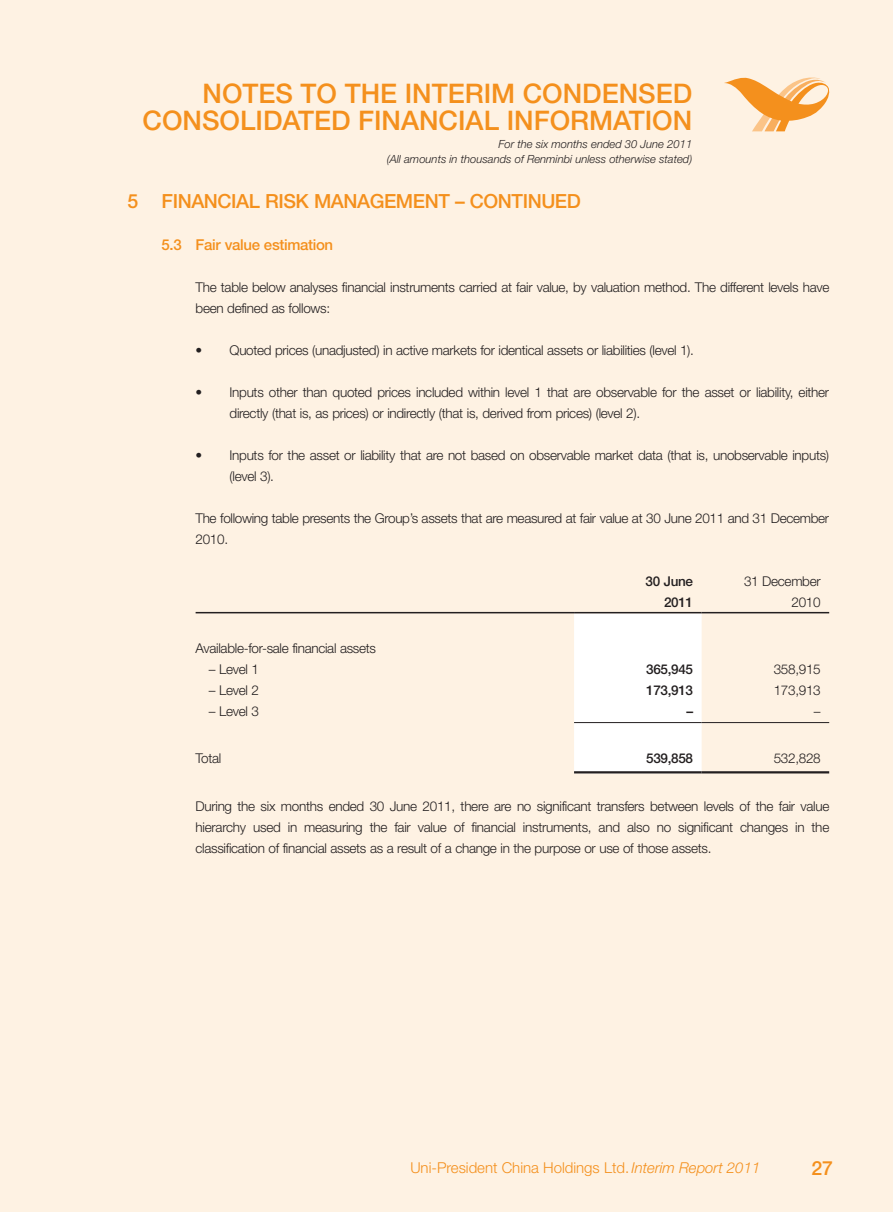
<style>
.page{position:relative;width:893px;height:1212px;background:#fef2e3}
.page>*{position:absolute;margin:0;border:0;box-sizing:border-box;transform-origin:0 0}
.t1{font:500 27px/27px "Helvetica Neue LT Std";color:#f4901d;text-align:right}
.t2{font:500 19.5px "Helvetica Neue LT Std";color:#f4901d}
.t3{font:300 15px "Helvetica Neue LT Std";color:#f4901d}
.t4{font:500 15px "Helvetica Neue LT Std";letter-spacing:-.02em;color:#f4901d}
.t5{font:300 13.5px/21px "Helvetica Neue LT Std";letter-spacing:-.02em;color:#231f20}
.t6{font:500 13.5px/21px "Helvetica Neue LT Std";letter-spacing:-.02em;color:#231f20;text-align:right}
.t7{font:italic 300 11.25px/15px "Helvetica Neue LT Std";color:#231f20;text-align:right}
.s1{font-style:italic}
</style>
<div class="page">
<div style="left:574px;top:613px;width:128px;height:158px;background:#fff"></div>
<hr style="left:196px;top:612px;width:378px;height:1px;background:#231f20">
<hr style="left:574px;top:612px;width:128px;height:1px;background:#231f20">
<hr style="left:702px;top:612px;width:127px;height:1px;background:#231f20">
<hr style="left:574px;top:722px;width:128px;height:1px;background:#231f20">
<hr style="left:702px;top:722px;width:127px;height:1px;background:#231f20">
<hr style="left:574px;top:771px;width:128px;height:2px;background:#231f20">
<hr style="left:702px;top:771px;width:127px;height:2px;background:#231f20">
<svg style="left:724px;top:77px;width:106px;height:54px"></svg>
<h1 class="t1" style="left:143px;top:80px;width:551px">NOTES TO THE INTERIM CONDENSED<br>CONSOLIDATED FINANCIAL INFORMATION</h1>
<p class="t7" style="left:387px;top:136px;width:307px">For the six months ended 30 June 2011<br>(All amounts in thousands of Renminbi unless otherwise stated)</p>
<h2 class="t2" style="left:128px;top:189px;width:57px">5 FINANCIAL</h2>
<h2 class="t2" style="left:265px;top:189px;width:12px">RISK</h2>
<h2 class="t2" style="left:314px;top:189px;width:15px">MANAGEMENT</h2>
<h2 class="t2" style="left:455px;top:189px;width:28px">– CONTINUED</h2>
<p class="t4" style="left:162px;top:235px;width:173px">5.3 FAIR VALUE ESTIMATION</p>
<p class="t5" style="left:196px;top:276px;width:635px">The table below analyses financial instruments carried at fair value, by valuation method. The different levels have been defined as follows:</p>
<p class="t5" style="left:196px;top:339px;width:500px">• Quoted prices (unadjusted) in active markets for identical assets or liabilities (level 1).</p>
<p class="t5" style="left:230px;top:381px;width:601px;text-indent:-34px">• Inputs other than quoted prices included within level 1 that are observable for the asset or liability, either directly (that is, as prices) or indirectly (that is, derived from prices) (level 2).</p>
<p class="t5" style="left:230px;top:444px;width:601px;text-indent:-34px">• Inputs for the asset or liability that are not based on observable market data (that is, unobservable inputs) (level 3).</p>
<p class="t5" style="left:196px;top:507px;width:635px">The following table presents the Group’s assets that are measured at fair value at 30 June 2011 and 31 December<br>2010.</p>
<p class="t6" style="left:645px;top:570px;width:49px">30 JUNE<br>2011</p>
<p class="t5" style="left:744px;top:570px;width:78px;text-align:right">31 December<br>2010</p>
<p class="t5" style="left:196px;top:637px;width:182px">Available-for-sale financial assets</p>
<p class="t5" style="left:209px;top:658px;width:52px">– Level 1</p>
<p class="t6" style="left:646px;top:659px;width:49px">365,945</p>
<p class="t5" style="left:774px;top:658px;width:49px">358,915</p>
<p class="t5" style="left:209px;top:679px;width:52px">– Level 2</p>
<p class="t6" style="left:646px;top:680px;width:49px">173,913</p>
<p class="t5" style="left:774px;top:679px;width:49px">173,913</p>
<p class="t5" style="left:209px;top:700px;width:52px">– Level 3</p>
<p class="t6" style="left:686px;top:701px;width:8px">–</p>
<p class="t5" style="left:814px;top:700px;width:8px">–</p>
<p class="t5" style="left:196px;top:747px;width:27px">Total</p>
<p class="t6" style="left:646px;top:747px;width:49px">539,858</p>
<p class="t5" style="left:774px;top:747px;width:49px">532,828</p>
<p class="t5" style="left:196px;top:795px;width:635px;text-align:justify">During the six months ended 30 June 2011, there are no significant transfers between levels of the fair value hierarchy used in measuring the fair value of financial instruments, and also no significant changes in the classification of financial assets as a result of a change in the purpose or use of those assets.</p>
<p class="t3" style="left:410px;top:1158px;width:351px">Uni-President China Holdings Ltd. <span class="s1">Interim Report 2011</span></p>
<h2 class="t2" style="left:811px;top:1156px;width:23px">27</h2>
</div>
